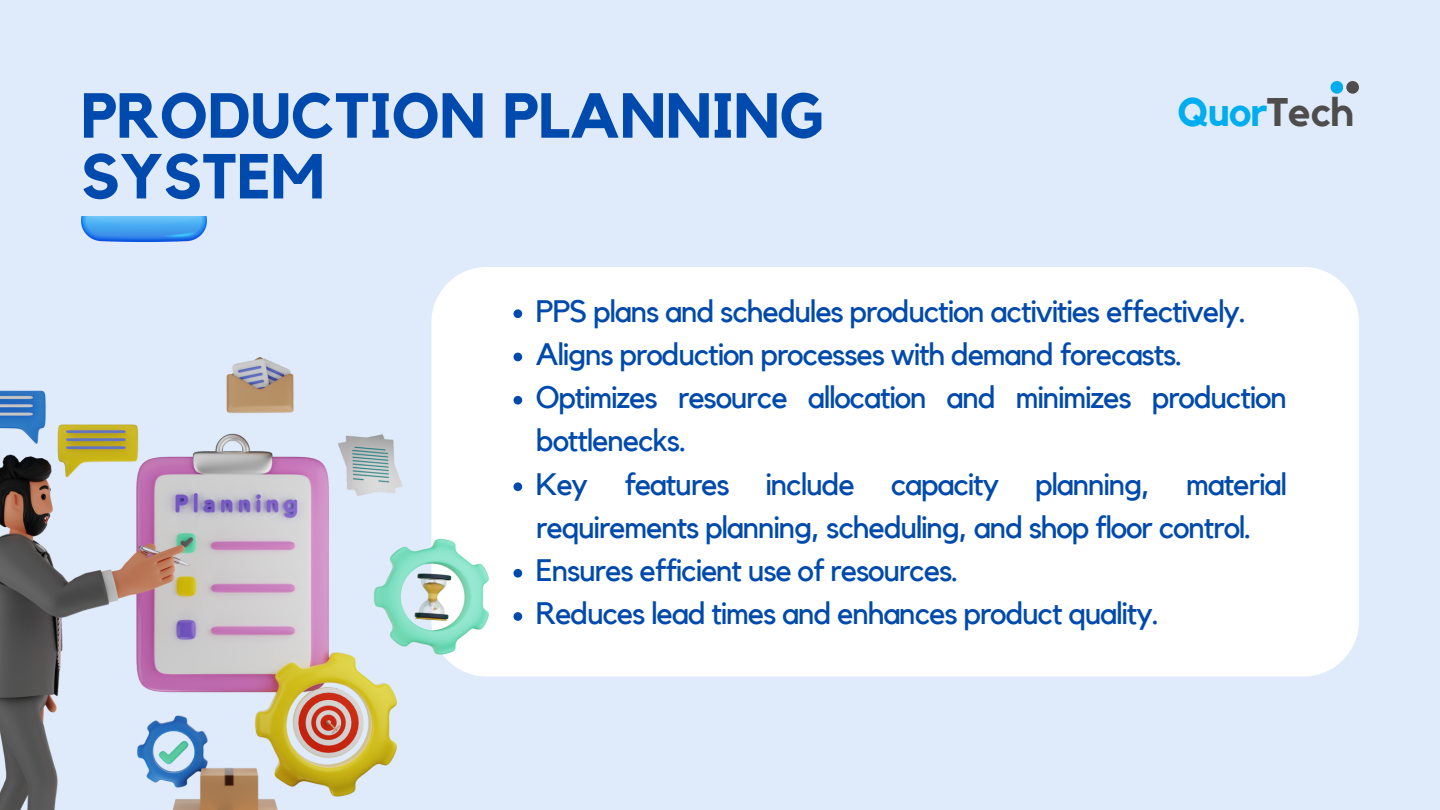
<style>
.page{position:relative;width:1440px;height:810px;background:#dfebfb}
.page>*{position:absolute;margin:0;border:0;box-sizing:border-box;transform-origin:0 0}
.t1{font:700 62.8px/60.8px "Kollektif";color:#004aad}
.t2{font:700 39.8px "Kollektif";letter-spacing:-.02em;color:#00adef}
.t3{font:31px/43.3px "Kollektif";letter-spacing:-.04em;color:#004aad}
.s1{color:#4f4c4c}
</style>
<div class="page">
<img style="left:81px;top:217px;width:126px;height:25px">
<div style="left:431px;top:267px;width:928px;height:410px;background:#fff;border-radius:56px"></div>
<svg style="left:514px;top:309px;width:8px;height:9px"></svg>
<svg style="left:514px;top:353px;width:8px;height:8px"></svg>
<svg style="left:514px;top:396px;width:8px;height:9px"></svg>
<svg style="left:514px;top:482px;width:8px;height:9px"></svg>
<svg style="left:514px;top:569px;width:8px;height:9px"></svg>
<svg style="left:514px;top:612px;width:8px;height:9px"></svg>
<img style="left:0;top:357px;width:488px;height:453px">
<div style="left:1346px;top:81px;width:13px;height:13px;background:#4f4c4c;border-radius:50%"></div>
<div style="left:1331px;top:81px;width:12px;height:13px;background:#00adef;border-radius:50%"></div>
<p class="t1" style="left:81px;top:88px;width:744px">PRODUCTION PLANNING<br>SYSTEM</p>
<p class="t2" style="left:1177px;top:94px;width:177px">Quor<span class="s1">Tech</span></p>
<p class="t3" style="left:536px;top:290px;width:712px">PPS plans and schedules production activities effectively.</p>
<h2 class="t3" style="left:536px;top:334px;width:648px">Aligns production processes with demand forecasts.</h2>
<p class="t3" style="left:536px;top:377px;width:753px">Optimizes resource allocation and minimizes production bottlenecks.</p>
<p class="t3" style="left:536px;top:463px;width:753px">Key features include capacity planning, material requirements planning, scheduling, and shop floor control.</p>
<p class="t3" style="left:536px;top:550px;width:424px">Ensures efficient use of resources.</p>
<p class="t3" style="left:536px;top:593px;width:625px">Reduces lead times and enhances product quality.</p>
</div>
